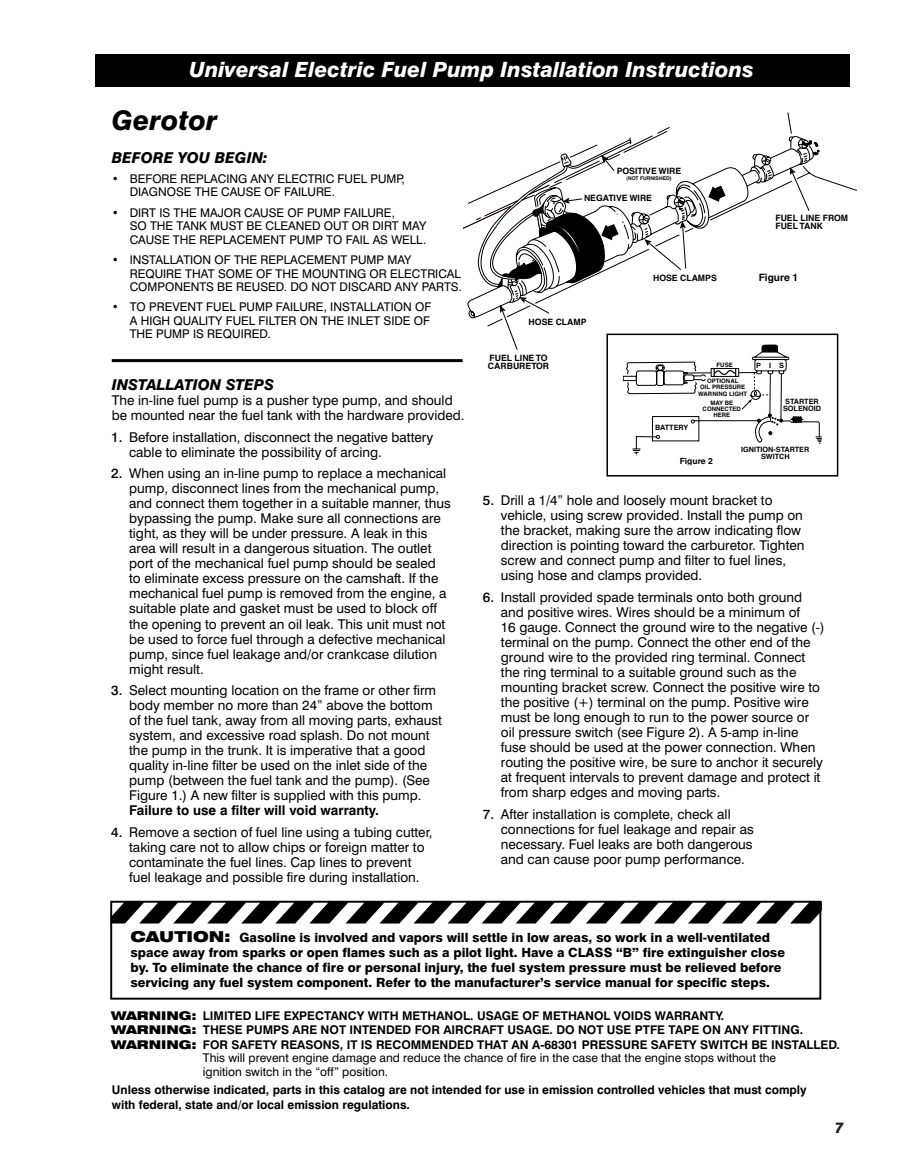
<style>
.page{position:relative;width:905px;height:1175px;background:#fff}
.page>*{position:absolute;margin:0;border:0;box-sizing:border-box;transform-origin:0 0}
.t1{font:italic 800 27px "Swiss 721 BT";color:#000}
.t2{font:italic 800 21px "Swiss 721 BT";color:#fff}
.t3{font:italic 800 15px "Swiss 721 BT";color:#000}
.t4{font:italic 800 15px "Swiss 721 BT";color:#221f1f}
.t5{font:13.5px/15px "Swiss 721 BT";color:#000}
.t6{font:700 13.5px "Swiss 721 BT";color:#000}
.t7{font:800 12.75px/15px "Swiss 721 BT";color:#000}
.t8{font:12px/13.5px "Swiss 721 BT";color:#000}
.t9{font:700 12px/15px "Swiss 721 BT";color:#000}
.t10{font:900 expanded 12px "Swiss 721 BT";color:#000}
.t11{font:700 10.2px "Helvetica";color:#000}
.t12{font:700 8.7px/7.9px "Helvetica";color:#000}
.t13{font:700 8.55px "Helvetica";color:#000}
.t14{font:700 7.2px/6.6px "Helvetica";color:#000;text-align:center}
.t15{font:700 6px/6px "Helvetica";color:#000;text-align:center}
.t16{font:700 5.1px "Helvetica";color:#000}
.s1{font-weight:500}
.s2{font-weight:900;font-stretch:expanded;font-size:15px}
.s3{font-weight:900;font-stretch:expanded}
.s4{font-weight:700;font-stretch:normal}
</style>
<div class="page">
<div style="left:94px;top:54px;width:755px;height:32px;background:#000"></div>
<hr style="left:112px;top:359px;width:350px;height:3px;background:#000">
<div style="left:110px;top:900px;width:711px;height:99px;border:2px solid #000"></div>
<svg style="left:110px;top:901px;width:711px;height:22px"></svg>
<svg style="left:463px;top:112px;width:358px;height:343px"></svg>
<div style="left:606px;top:333px;width:232px;height:143px;border:2px solid #000"></div>
<h2 class="t2" style="left:189px;top:57px;width:566px">Universal Electric Fuel Pump Installation Instructions</h2>
<h1 class="t1" style="left:112px;top:103px;width:108px">Gerotor</h1>
<p class="t3" style="left:112px;top:148px;width:157px">BEFORE YOU BEGIN:</p>
<p class="t8" style="left:130px;top:172px;width:276px;text-indent:-18px">• Before replacing any electric fuel pump, diagnose</p>
<p class="t12" style="left:616px;top:166px;width:66px">POSITIVE WIRE</p>
<p class="t16" style="left:626px;top:173px;width:46px">(NOT FURNISHED)</p>
<p class="t8" style="left:195px;top:185px;width:9px">the</p>
<p class="t8" style="left:221px;top:185px;width:9px">cause</p>
<p class="t8" style="left:264px;top:185px;width:28px">of failure</p>
<p class="t8" style="left:332px;top:185px;width:5px">.</p>
<p class="t8" style="left:130px;top:206px;width:267px;text-indent:-18px">• Dirt is the major cause of pump failure, so the</p>
<p class="t12" style="left:584px;top:193px;width:70px">NEGATIVE WIRE</p>
<p class="t8" style="left:176px;top:219px;width:9px">tank</p>
<p class="t8" style="left:210px;top:219px;width:10px">must</p>
<p class="t8" style="left:246px;top:219px;width:28px">be cleaned</p>
<p class="t8" style="left:324px;top:219px;width:9px">out</p>
<p class="t8" style="left:352px;top:219px;width:28px">or dirt</p>
<p class="t8" style="left:402px;top:219px;width:9px">may</p>
<p class="t12" style="left:775px;top:213px;width:74px">FUEL LINE FROM<br>FUEL TANK</p>
<p class="t8" style="left:130px;top:233px;width:9px">cause</p>
<p class="t8" style="left:173px;top:233px;width:9px">the</p>
<p class="t8" style="left:199px;top:233px;width:9px">replacement</p>
<p class="t8" style="left:289px;top:233px;width:10px">pump</p>
<p class="t8" style="left:326px;top:233px;width:27px">to fail</p>
<p class="t8" style="left:372px;top:233px;width:28px">as well</p>
<p class="t8" style="left:423px;top:233px;width:5px">.</p>
<p class="t8" style="left:130px;top:253px;width:283px;text-indent:-18px">• I nstallation of the replacement pump may require</p>
<p class="t8" style="left:185px;top:266px;width:9px">that</p>
<p class="t8" style="left:218px;top:266px;width:10px">some</p>
<p class="t8" style="left:256px;top:266px;width:29px">of the</p>
<p class="t8" style="left:302px;top:266px;width:9px">mounting</p>
<p class="t8" style="left:369px;top:266px;width:29px">or electrical</p>
<p class="t8" style="left:130px;top:280px;width:10px">components</p>
<p class="t8" style="left:217px;top:280px;width:28px">be reused</p>
<p class="t8" style="left:284px;top:280px;width:37px">. Do not</p>
<p class="t8" style="left:339px;top:280px;width:9px">discard</p>
<p class="t8" style="left:395px;top:280px;width:9px">any</p>
<p class="t8" style="left:421px;top:280px;width:9px">parts</p>
<p class="t8" style="left:458px;top:280px;width:5px">.</p>
<p class="t8" style="left:130px;top:300px;width:303px;text-indent:-18px">• To prevent fuel pump failure, installation of a high</p>
<p class="t8" style="left:174px;top:314px;width:8px">quality</p>
<p class="t8" style="left:226px;top:314px;width:9px">fuel</p>
<p class="t8" style="left:258px;top:314px;width:8px">filter</p>
<p class="t8" style="left:300px;top:314px;width:30px">on the</p>
<p class="t8" style="left:347px;top:314px;width:8px">inlet</p>
<p class="t8" style="left:383px;top:314px;width:8px">side</p>
<p class="t8" style="left:414px;top:314px;width:9px">of</p>
<p class="t8" style="left:130px;top:327px;width:9px">the</p>
<p class="t8" style="left:156px;top:327px;width:10px">pump</p>
<p class="t8" style="left:193px;top:327px;width:23px">is required</p>
<p class="t8" style="left:267px;top:327px;width:5px">.</p>
<p class="t3" style="left:112px;top:375px;width:164px">INSTALLATION STEPS</p>
<p class="t5" style="left:112px;top:392px;width:354px">The in-line fuel pump is a pusher type pump, and should be mounted near the fuel tank with the hardware provided.</p>
<p class="t5" style="left:129px;top:429px;width:305px;text-indent:-18px"><span class="s1">1.</span> Before installation, disconnect the negative battery cable to eliminate the possibility of arcing.</p>
<p class="t5" style="left:129px;top:466px;width:323px;text-indent:-18px"><span class="s1">2.</span> When using an in-line pump to replace a mechanical pump, disconnect lines from the mechanical pump, and connect them together in a suitable manner, thus bypassing the pump. Make sure all connections are tight, as they will be under pressure. A leak in this area will result in a dangerous situation. The outlet port of the mechanical fuel pump should be sealed to eliminate excess pressure on the camshaft. If the mechanical fuel pump is removed from the engine, a suitable plate and gasket must be used to block off the opening to prevent an oil leak. This unit must not be used to force fuel through a defective mechanical pump, since fuel leakage and/or crankcase dilution might result.</p>
<p class="t5" style="left:129px;top:683px;width:314px;text-indent:-18px"><span class="s1">3.</span> Select mounting location on the frame or other firm body member no more than 24” above the bottom of the fuel tank, away from all moving parts, exhaust system, and excessive road splash. Do not mount the pump in the trunk. It is imperative that a good quality in-line filter be used on the inlet side of the pump (between the fuel tank and the pump). (See Figure 1.) A new filter is supplied with this pump.</p>
<p class="t6" style="left:129px;top:802px;width:251px">Failure to use a filter will void warranty.</p>
<p class="t5" style="left:129px;top:824px;width:305px;text-indent:-18px"><span class="s1">4.</span> Remove a section of fuel line using a tubing cutter, taking care not to allow chips or foreign matter to contaminate the fuel lines. Cap lines to prevent fuel leakage and possible fire during installation.</p>
<p class="t12" style="left:528px;top:318px;width:59px">HOSE CLAMP</p>
<p class="t12" style="left:488px;top:353px;width:63px">FUEL LINE TO<br>CARBURETOR</p>
<p class="t12" style="left:653px;top:273px;width:65px">HOSE CLAMPS</p>
<p class="t11" style="left:758px;top:268px;width:41px">Figure 1</p>
<p class="t14" style="left:655px;top:424px;width:35px">BATTERY</p>
<p class="t15" style="left:716px;top:362px;width:18px">FUSE</p>
<p class="t15" style="left:698px;top:378px;width:51px">OPTIONAL<br>OIL PRESSURE<br>WARNING LIGHT</p>
<p class="t15" style="left:702px;top:400px;width:40px">MAY BE<br>CONNECTED<br>HERE</p>
<p class="t14" style="left:756px;top:362px;width:29px">P I S</p>
<p class="t14" style="left:783px;top:398px;width:39px">STARTER<br>SOLENOID</p>
<p class="t13" style="left:679px;top:454px;width:34px">Figure 2</p>
<p class="t14" style="left:741px;top:446px;width:70px">IGNITION-STARTER<br>SWITCH</p>
<p class="t5" style="left:501px;top:492px;width:305px;text-indent:-18px"><span class="s1">5.</span> Drill a 1/4” hole and loosely mount bracket to vehicle, using screw provided. Install the pump on the bracket, making sure the arrow indicating flow direction is pointing toward the carburetor. Tighten screw and connect pump and filter to fuel lines, using hose and clamps provided.</p>
<p class="t5" style="left:501px;top:589px;width:325px;text-indent:-18px"><span class="s1">6.</span> Install provided spade terminals onto both ground and positive wires. Wires should be a minimum of<br>16 gauge. Connect the ground wire to the negative (-) terminal on the pump. Connect the other end of the ground wire to the provided ring terminal. Connect the ring terminal to a suitable ground such as the mounting bracket screw. Connect the positive wire to the positive (+) terminal on the pump. Positive wire must be long enough to run to the power source or oil pressure switch (see Figure 2). A 5-amp in-line fuse should be used at the power connection. When routing the positive wire, be sure to anchor it securely at frequent intervals to prevent damage and protect it from sharp edges and moving parts.</p>
<p class="t5" style="left:501px;top:806px;width:254px;text-indent:-18px"><span class="s1">7.</span> After installation is complete, check all connections for fuel leakage and repair as necessary. Fuel leaks are both dangerous and can cause poor pump performance.</p>
<p class="t7" style="left:130px;top:929px;width:656px"><span class="s2">CAUTION:</span> Gasoline is involved and vapors will settle in low areas, so work in a well-ventilated space away from sparks or open flames such as a pilot light. Have a CLASS “B” fire extinguisher close by. To eliminate the chance of fire or personal injury, the fuel system pressure must be relieved before servicing any fuel system component. Refer to the manufacturer’s service manual for specific steps.</p>
<p class="t9" style="left:111px;top:1008px;width:564px"><span class="s3">WARNING:</span> Limited life expectancy with methanol. Usage of methanol voids warra</p>
<p class="t9" style="left:699px;top:1008px;width:26px">nty.</p>
<p class="t10" style="left:111px;top:1022px;width:108px">WARNING: <span class="s4">THESE</span></p>
<p class="t9" style="left:246px;top:1022px;width:10px">PUMPS</p>
<p class="t9" style="left:292px;top:1022px;width:323px">ARE NOT INTEN DED FO R AIRCRAFT USAGE. DO NOT USE</p>
<p class="t9" style="left:635px;top:1022px;width:151px">PTFE TAPE ON ANY FITTING</p>
<p class="t9" style="left:799px;top:1022px;width:5px">.</p>
<p class="t9" style="left:111px;top:1036px;width:730px"><span class="s3">WARNING:</span> For safety r easons, it is r ecommended THAT an A-68301 Pr essur e Safety Switch be installed.</p>
<p class="t8" style="left:203px;top:1051px;width:574px">This will prevent engine damage and reduce the chance of fire in the case that the engine stops without the</p>
<p class="t8" style="left:203px;top:1064px;width:187px">ignition switch in the “off” position.</p>
<p class="t9" style="left:112px;top:1081px;width:696px">Unless otherwise indicated, parts in this catalog are not intended for use in emission controlled vehicles that must comply with federal, state and/or local emission regulations.</p>
<p class="t4" style="left:834px;top:1118px;width:10px">7</p>
</div>
